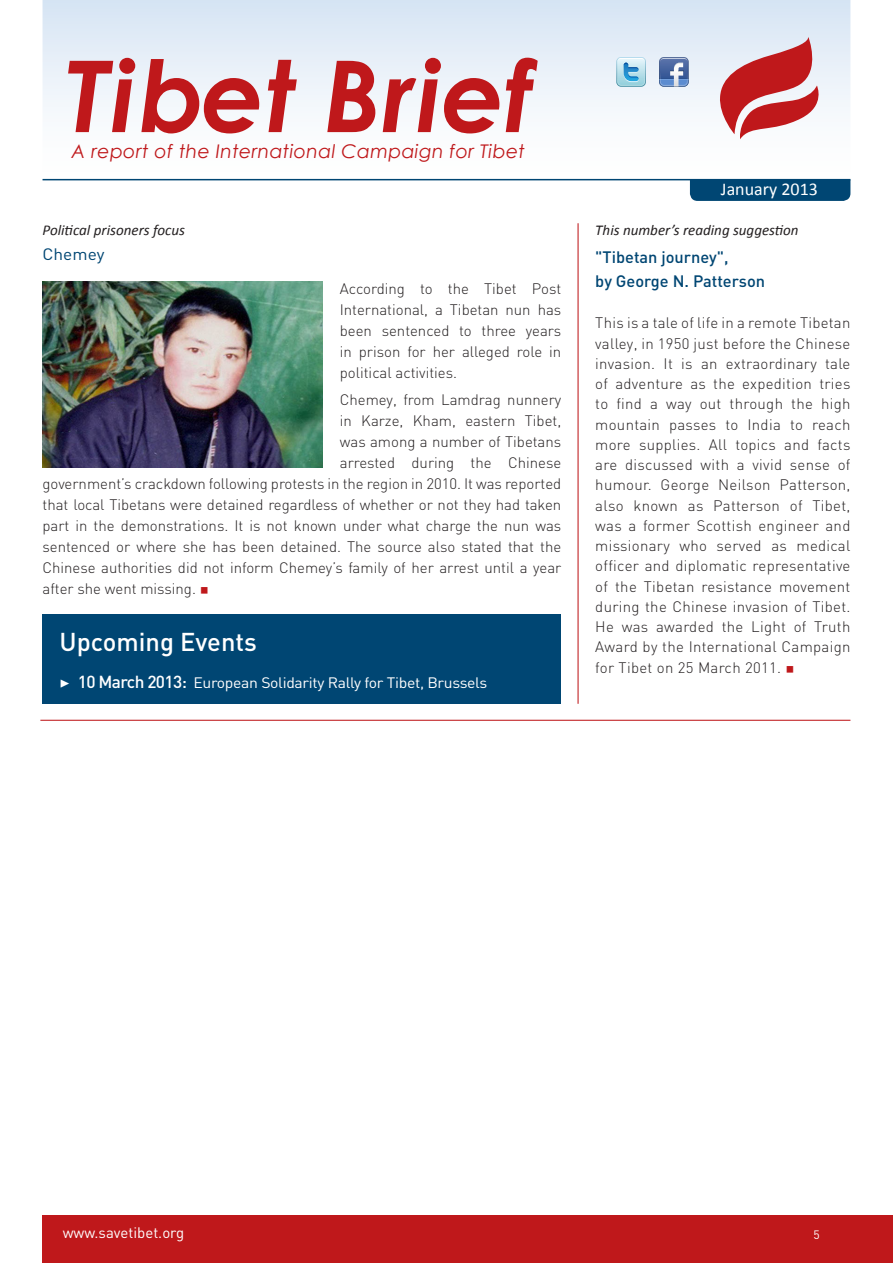
<style>
.page{position:relative;width:893px;height:1263px;background:#fff}
.page>*{position:absolute;margin:0;border:0;box-sizing:border-box;transform-origin:0 0}
.t1{font:italic 700 99.3px "Century Gothic";letter-spacing:.02em;color:#bf181b}
.t2{font:500 25.5px "DIN";color:#fff}
.t3{font:italic 18.9px "Century Gothic";letter-spacing:.02em;color:#bf181b}
.t4{font:18px "Calibri";color:#fff}
._02_-_Chapeau{font:500 16.35px/24px "DIN";color:#004673}
._02_-_Chapeau-2{font:16.35px "DIN";color:#004673;scale:1.06 1}
._03_-_Texte_courante{font:300 15px/20.2px "DIN";color:#231f20;text-align:justify}
.t5{font:15px "DIN";letter-spacing:-.02em;color:#fff;scale:1.05 1}
.Legendes{font:italic 15px "Calibri";color:#231f20}
.t6{font:15px "DIN";color:#fff}
.t7{font:12px "DIN";color:#fff}
.s1{font-family:"Minion Pro";font-weight:400;font-size:22.5px;color:#bf181b}
.s2{font-family:"Minion Pro";font-size:17.25px}
.s3{font-weight:500;font-size:17.25px}
</style>
<div class="page">
<svg style="left:43px;top:0;width:807px;height:179px"></svg>
<hr style="left:43px;top:179px;width:807px;height:1px;background:#004673">
<div style="left:690px;top:180px;width:160px;height:21px;background:#004673"></div>
<div style="left:43px;top:1215px;width:850px;height:48px;background:#bf181b"></div>
<svg style="left:659px;top:57px;width:30px;height:30px"></svg>
<svg style="left:616px;top:57px;width:30px;height:30px"></svg>
<svg style="left:719px;top:37px;width:107px;height:102px"></svg>
<hr style="left:577px;top:223px;width:2px;height:481px;background:#bf181b">
<hr style="left:40px;top:720px;width:810px;height:1px;background:#bf181b">
<div style="left:43px;top:614px;width:518px;height:90px;background:#004673"></div>
<img style="left:43px;top:281px;width:280px;height:186px">
<h1 class="t1" style="left:66px;top:32px;width:468px">Tibet Brief</h1>
<p class="t3" style="left:72px;top:140px;width:455px">A report of the International Campaign for Tibet</p>
<p class="Legendes" style="left:43px;top:220px;width:144px">Political prisoners focus</p>
<p class="_02_-_Chapeau-2" style="left:43px;top:244px;width:60px">Chemey</p>
<p class="_03_-_Texte_courante" style="left:340px;top:277px;width:223px;line-height:21px">According to the Tibet Post International, a Tibetan nun has been sentenced to three years in prison for her alleged role in political activities.</p>
<p class="_03_-_Texte_courante" style="left:340px;top:389px;width:223px">Chemey, from Lamdrag nunnery</p>
<p class="_03_-_Texte_courante" style="left:340px;top:410px;width:223px">in Karze, Kham, eastern Tibet,</p>
<p class="_03_-_Texte_courante" style="left:340px;top:431px;width:223px">was among a number of Tibetans</p>
<p class="_03_-_Texte_courante" style="left:340px;top:452px;width:223px">arrested during the Chinese</p>
<p class="_03_-_Texte_courante" style="left:43px;top:473px;width:520px">government’s crackdown following protests in the region in 2010. It was reported</p>
<p class="_03_-_Texte_courante" style="left:43px;top:494px;width:520px">that local Tibetans were detained regardless of whether or not they had taken</p>
<p class="_03_-_Texte_courante" style="left:43px;top:515px;width:520px">part in the demonstrations. It is not known under what charge the nun was</p>
<p class="_03_-_Texte_courante" style="left:43px;top:536px;width:520px">sentenced or where she has been detained. The source also stated that the</p>
<p class="_03_-_Texte_courante" style="left:43px;top:557px;width:520px">Chinese authorities did not inform Chemey’s family of her arrest until a year</p>
<p class="_03_-_Texte_courante" style="left:43px;top:578px;width:168px">after she went missing. <span class="s1">■</span></p>
<p class="t2" style="left:60px;top:625px;width:199px">Upcoming Events</p>
<p class="t5" style="left:60px;top:674px;width:409px"><span class="s2">▶</span> <span class="s3">10 March 2013:</span> European Solidarity Rally for Tibet, Brussels</p>
<p class="t4" style="left:721px;top:178px;width:98px">January 2013</p>
<p class="Legendes" style="left:595px;top:220px;width:205px">This number’s reading suggestion</p>
<p class="_02_-_Chapeau" style="left:595px;top:244px;width:171px">"Tibetan journey",<br>by George N. Patterson</p>
<p class="_03_-_Texte_courante" style="left:595px;top:313px;width:257px">This is a tale of life in a remote Tibetan valley, in 1950 just before the Chinese invasion. It is an extraordinary tale of adventure as the expedition tries to find a way out through the high mountain passes to India to reach more supplies. All topics and facts are discussed with a vivid sense of humour. George Neilson Patterson, also known as Patterson of Tibet, was a former Scottish engineer and missionary who served as medical officer and diplomatic representative of the Tibetan resistance movement during the Chinese invasion of Tibet.<br>He was awarded the Light of Truth Award by the International Campaign for Tibet on 25 March 2011. <span class="s1">■</span></p>
<p class="t6" style="left:63px;top:1223px;width:123px">www.savetibet.org</p>
<p class="t7" style="left:813px;top:1227px;width:8px">5</p>
</div>
